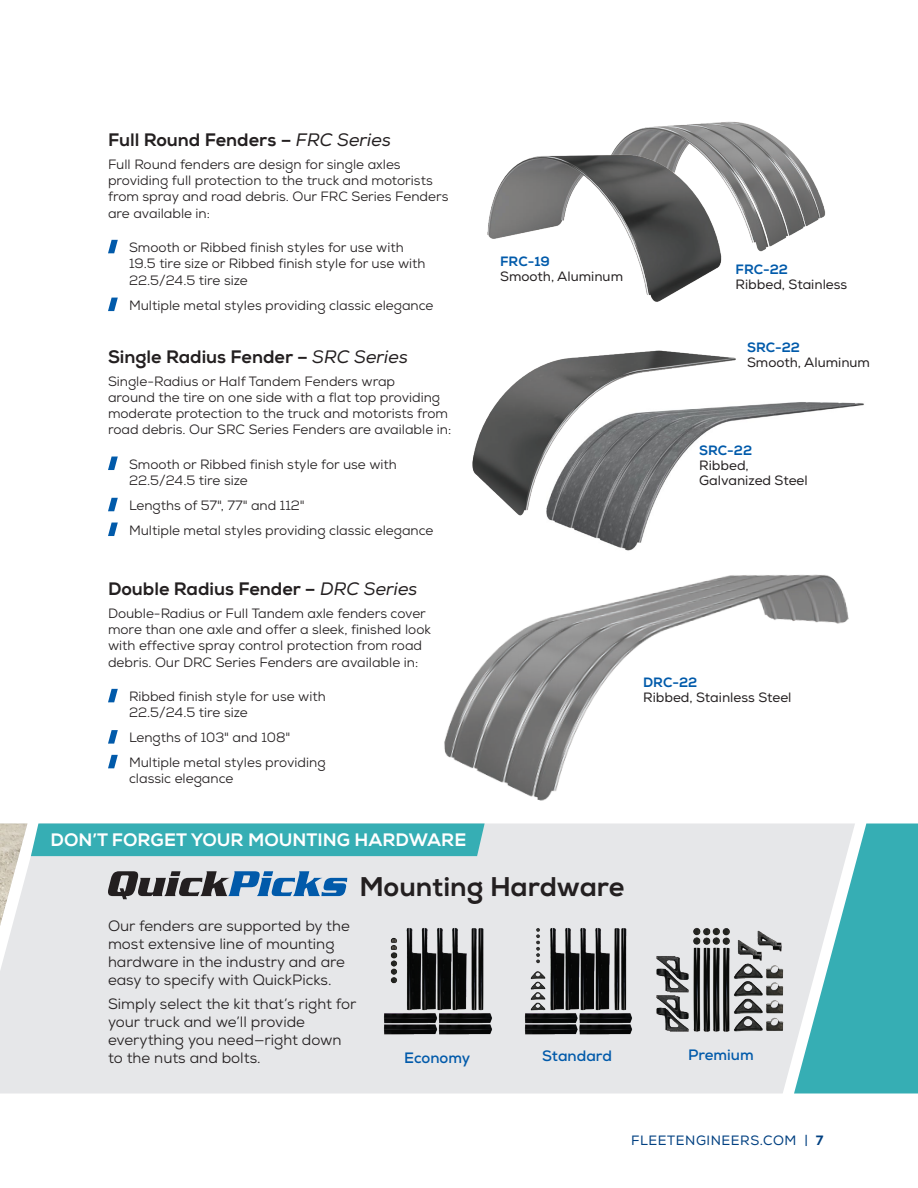
<style>
.page{position:relative;width:918px;height:1188px;background:#fff}
.page>*{position:absolute;margin:0;border:0;box-sizing:border-box;transform-origin:0 0}
.t1{font:800 27px "Nexa";color:#231f20}
.t2{font:800 18px "Nexa";color:#231f20}
.t3{font:800 18px "Nexa";color:#fff}
.t4{font:15px/18px "Nexa";color:#231f20}
.t5{font:700 15px "Nexa";color:#015aaa}
.t6{font:13.5px/16.2px "Nexa";color:#231f20}
.t7{font:13.5px/15px "Nexa";color:#231f20}
.t8{font:800 13.5px "Nexa";color:#015aaa}
.t9{font:13.5px "Nexa";letter-spacing:.04em;color:#014081}
.s1{font-weight:400;font-style:italic}
.s2{font-weight:800}
</style>
<div class="page">
<img style="left:782px;top:402px;width:82px;height:13px">
<svg style="left:108px;top:689px;width:10px;height:13px"></svg>
<svg style="left:108px;top:730px;width:10px;height:14px"></svg>
<svg style="left:108px;top:755px;width:10px;height:13px"></svg>
<img style="left:444px;top:526px;width:405px;height:275px">
<div style="left:0;top:824px;width:794px;height:270px;background:#e6e7e9"></div>
<svg style="left:794px;top:824px;width:124px;height:270px;background:#6dc1c6"></svg>
<img style="left:763px;top:130px;width:63px;height:121px">
<img style="left:487px;top:121px;width:276px;height:181px">
<img style="left:472px;top:350px;width:310px;height:176px">
<svg style="left:108px;top:240px;width:10px;height:13px"></svg>
<svg style="left:108px;top:298px;width:10px;height:13px"></svg>
<svg style="left:108px;top:457px;width:10px;height:13px"></svg>
<svg style="left:108px;top:498px;width:10px;height:13px"></svg>
<svg style="left:108px;top:523px;width:10px;height:13px"></svg>
<img style="left:654px;top:914px;width:131px;height:131px">
<img style="left:521px;top:922px;width:115px;height:115px">
<img style="left:380px;top:922px;width:115px;height:115px">
<svg style="left:0;top:824px;width:485px;height:102px;background:#a4cacf"></svg>
<p class="t2" style="left:108px;top:129px;width:284px">Full Round Fenders – <span class="s1">FRC Series</span></p>
<p class="t6" style="left:108px;top:156px;width:342px">Full Round fenders are design for single axles providing full protection to the truck and motorists from spray and road debris. Our FRC Series Fenders are available in:</p>
<p class="t6" style="left:129px;top:239px;width:298px">Smooth or Ribbed finish styles for use with<br>19.5 tire size or Ribbed finish style for use with<br>22.5/24.5 tire size</p>
<p class="t6" style="left:129px;top:297px;width:306px">Multiple metal styles providing classic elegance</p>
<p class="t2" style="left:108px;top:346px;width:301px">Single Radius Fender – <span class="s1">SRC Series</span></p>
<p class="t6" style="left:108px;top:373px;width:345px">Single-Radius or Half Tandem Fenders wrap<br>around the tire on one side with a flat top providing moderate protection to the truck and motorists from road debris. Our SRC Series Fenders are available in:</p>
<p class="t6" style="left:129px;top:456px;width:269px">Smooth or Ribbed finish style for use with<br>22.5/24.5 tire size</p>
<p class="t6" style="left:129px;top:497px;width:177px">Lengths of 57", 77" and 112"</p>
<p class="t6" style="left:129px;top:522px;width:306px">Multiple metal styles providing classic elegance</p>
<p class="t2" style="left:108px;top:578px;width:311px">Double Radius Fender – <span class="s1">DRC Series</span></p>
<p class="t6" style="left:108px;top:605px;width:324px">Double-Radius or Full Tandem axle fenders cover more than one axle and offer a sleek, finished look with effective spray control protection from road debris. Our DRC Series Fenders are available in:</p>
<p class="t6" style="left:129px;top:688px;width:198px">Ribbed finish style for use with<br>22.5/24.5 tire size</p>
<p class="t6" style="left:129px;top:729px;width:163px">Lengths of 103" and 108"</p>
<p class="t6" style="left:129px;top:754px;width:198px">Multiple metal styles providing classic elegance</p>
<p class="t3" style="left:51px;top:829px;width:417px">DON’T FORGET YOUR MOUNTING HARDWARE</p>
<p class="t8" style="left:500px;top:254px;width:51px">FRC-19</p>
<p class="t7" style="left:500px;top:270px;width:124px">Smooth, Aluminum</p>
<p class="t1" style="left:359px;top:870px;width:267px">Mounting Hardware</p>
<p class="t8" style="left:736px;top:261px;width:54px">FRC-22</p>
<p class="t7" style="left:736px;top:277px;width:113px">Ribbed, Stainless</p>
<p class="t8" style="left:747px;top:339px;width:55px">SRC-22</p>
<p class="t7" style="left:747px;top:355px;width:124px">Smooth, Aluminum</p>
<p class="t8" style="left:699px;top:443px;width:55px">SRC-22</p>
<p class="t7" style="left:699px;top:459px;width:110px">Ribbed,<br>Galvanized Steel</p>
<p class="t8" style="left:643px;top:674px;width:56px">DRC-22</p>
<p class="t7" style="left:643px;top:690px;width:150px">Ribbed, Stainless Steel</p>
<p class="t4" style="left:108px;top:917px;width:243px">Our fenders are supported by the most extensive line of mounting hardware in the industry and are easy to specify with QuickPicks.</p>
<p class="t4" style="left:108px;top:995px;width:250px">Simply select the kit that’s right for</p>
<p class="t4" style="left:108px;top:1013px;width:235px">your truck and we’ll provide everything you need—right down to the nuts and bolts.</p>
<p class="t5" style="left:404px;top:1048px;width:67px">Economy</p>
<p class="t5" style="left:688px;top:1046px;width:67px">Premium</p>
<p class="t5" style="left:542px;top:1047px;width:71px">Standard</p>
<p class="t9" style="left:631px;top:1133px;width:194px">FLEETENGINEERS.COM | <span class="s2">7</span></p>
</div>
